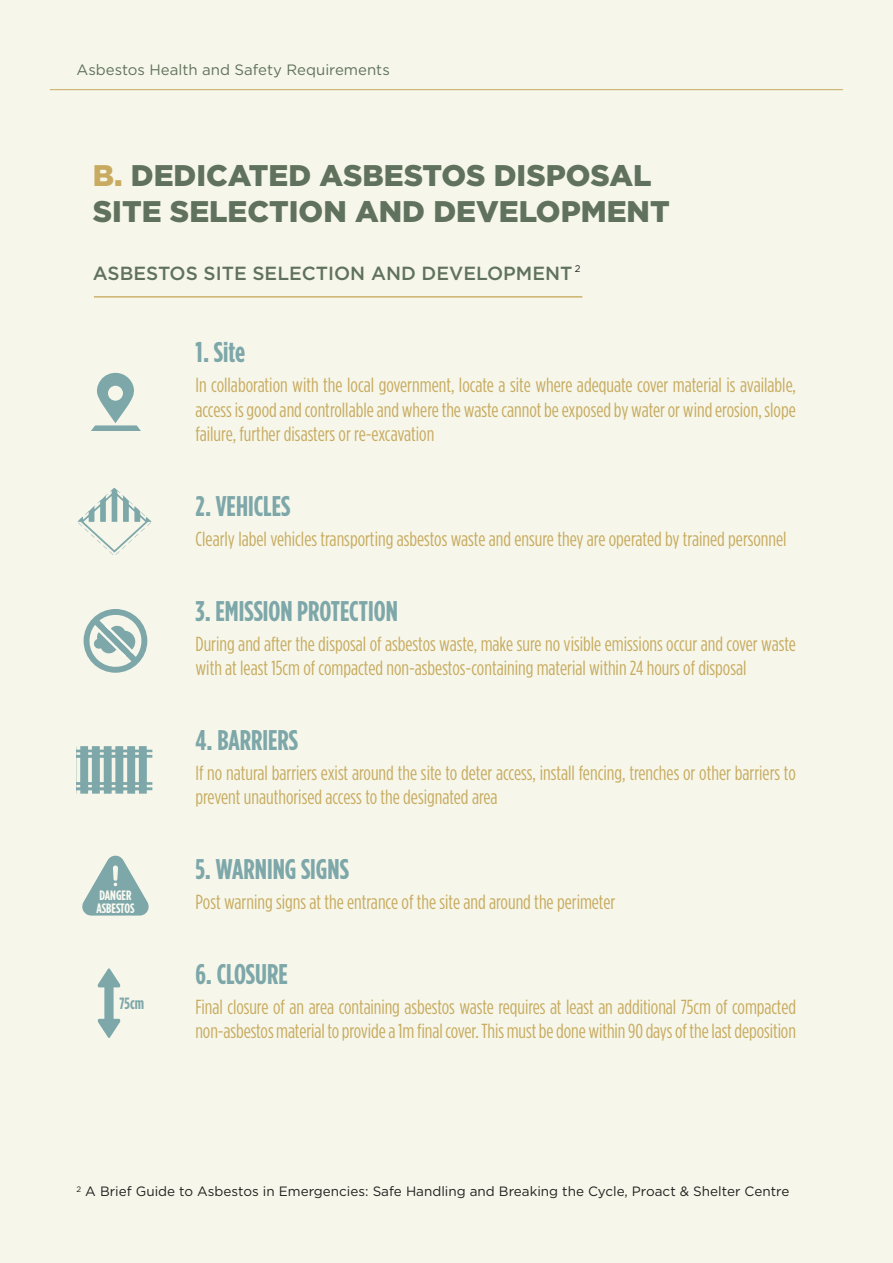
<style>
.page{position:relative;width:893px;height:1263px;background:#f6f7ea}
.page>*{position:absolute;margin:0;border:0;box-sizing:border-box;transform-origin:0 0}
.t1{font:900 29.85px/35.8px "Gotham";color:#60725d}
.t2{font:700 28.5px "Gotham Condensed";color:#7ea7aa}
.t3{font:20.4px/24.5px "Gotham Condensed";color:#c8ab61}
.t4{font:500 19.05px "Gotham";color:#60725d}
.t5{font:700 16.35px "Gotham Condensed";color:#7ea7aa}
.t6{font:15px "Gotham";color:#61725d}
.t7{font:700 13.65px/12.5px "Gotham Condensed";color:#f9faf1}
.t8{font:13.5px "Gotham";color:#231f20}
.t9{font:9.6px "Gotham";color:#231f20}
.s1{color:#c8ab61}
</style>
<div class="page">
<hr style="left:50px;top:89px;width:793px;height:1px;background:#c9ab62">
<hr style="left:94px;top:296px;width:488px;height:1px;background:#c8ab61">
<svg style="left:82px;top:855px;width:67px;height:60px"></svg>
<svg style="left:91px;top:372px;width:50px;height:59px"></svg>
<svg style="left:78px;top:488px;width:74px;height:67px"></svg>
<svg style="left:84px;top:609px;width:63px;height:64px"></svg>
<svg style="left:77px;top:746px;width:75px;height:48px"></svg>
<svg style="left:97px;top:968px;width:23px;height:70px"></svg>
<p class="t6" style="left:77px;top:61px;width:315px">Asbestos Health and Safety Requirements</p>
<p class="t1" style="left:93px;top:157px;width:578px"><span class="s1">B.</span> DEDICATED ASBESTOS DISPOSAL<br>SITE SELECTION AND DEVELOPMENT</p>
<p class="t9" style="left:575px;top:263px;width:7px">2</p>
<p class="t4" style="left:93px;top:263px;width:481px">ASBESTOS SITE SELECTION AND DEVELOPMENT</p>
<p class="t2" style="left:195px;top:336px;width:51px">1. Site</p>
<p class="t3" style="left:195px;top:373px;width:602px;text-align:justify">In collaboration with the local government, locate a site where adequate cover material is available, access is good and controllable and where the waste cannot be exposed by water or wind erosion, slope failure, further disasters or re-excavation</p>
<p class="t2" style="left:195px;top:490px;width:97px">2. VEHICLES</p>
<p class="t3" style="left:195px;top:526px;width:593px">Clearly label vehicles transporting asbestos waste and ensure they are operated by trained personnel</p>
<p class="t2" style="left:195px;top:595px;width:204px">3. EMISSION PROTECTION</p>
<p class="t3" style="left:195px;top:631px;width:602px">During and after the disposal of asbestos waste, make sure no visible emissions occur and cover waste with at least 15cm of compacted non-asbestos-containing material within 24 hours of disposal</p>
<p class="t7" style="left:96px;top:889px;width:40px">DANGER<br>ASBESTOS</p>
<p class="t5" style="left:120px;top:994px;width:26px">75cm</p>
<p class="t2" style="left:195px;top:724px;width:104px">4. BARRIERS</p>
<p class="t3" style="left:195px;top:760px;width:602px">If no natural barriers exist around the site to deter access, install fencing, trenches or other barriers to prevent unauthorised access to the designated area</p>
<p class="t2" style="left:195px;top:853px;width:155px">5. WARNING SIGNS</p>
<p class="t3" style="left:195px;top:889px;width:421px">Post warning signs at the entrance of the site and around the perimeter</p>
<p class="t2" style="left:195px;top:958px;width:94px">6. CLOSURE</p>
<p class="t3" style="left:195px;top:994px;width:602px">Final closure of an area containing asbestos waste requires at least an additional 75cm of compacted non-asbestos material to provide a 1m final cover. This must be done within 90 days of the last deposition</p>
<p class="t8" style="left:77px;top:1184px;width:714px"><sup>2</sup> A Brief Guide to Asbestos in Emergencies: Safe Handling and Breaking the Cycle, Proact &amp; Shelter Centre</p>
</div>
